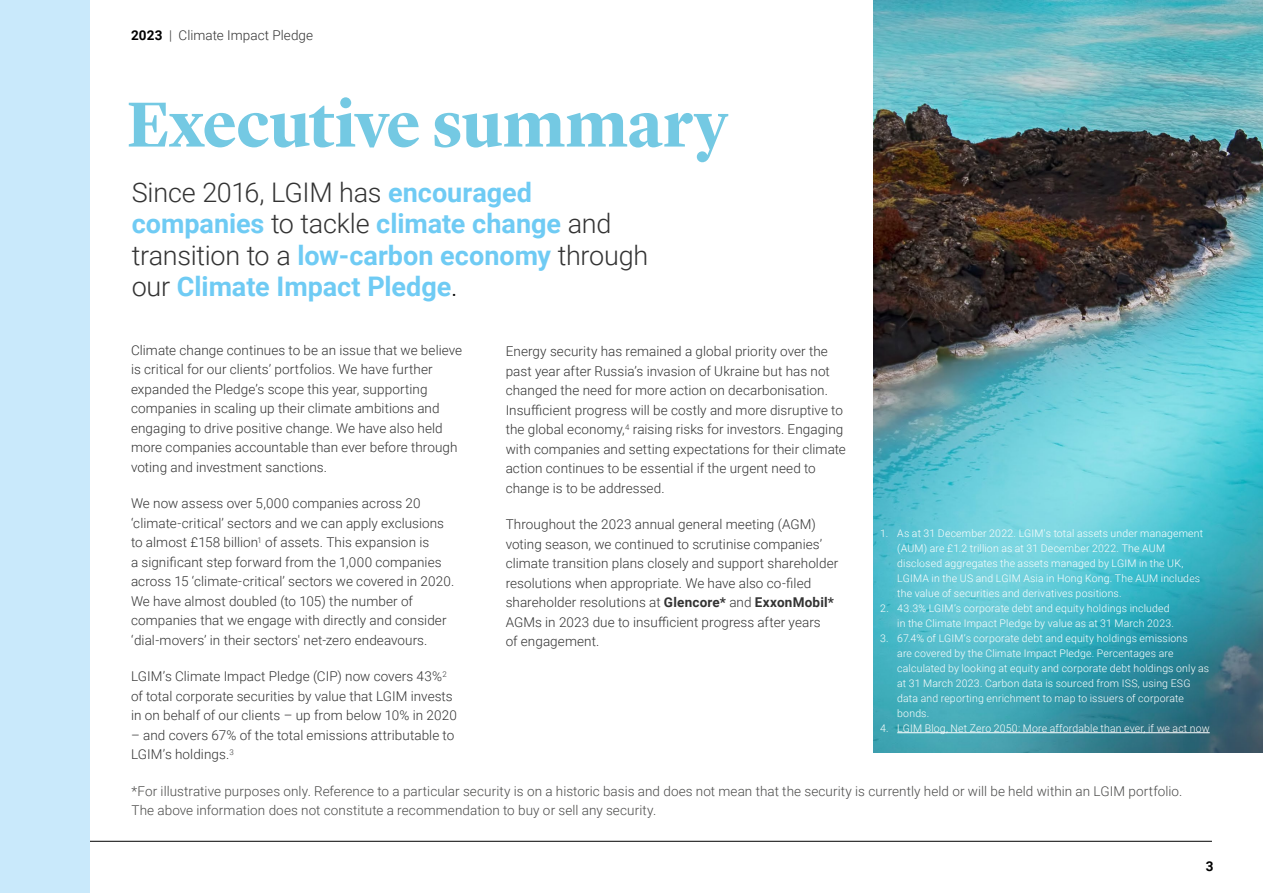
<style>
.page{position:relative;width:1263px;height:893px;background:#fff}
.page>*{position:absolute;margin:0;border:0;box-sizing:border-box;transform-origin:0 0}
.Inside_page_header{font:700 66px "Lyon Display";letter-spacing:-.01em;color:#74c9e3}
.Graphic_support_text{font:700 27px/31.5px "Roboto";color:#6fcbf4}
.body_copy_standard{font:300 13.5px/19.5px "Roboto";letter-spacing:.005em;color:#333}
.body_copy_standard-2{font:300 13.5px/19.5px "Roboto";letter-spacing:.005em;color:#4a4a49}
.t1{font:700 13.5px "Roboto";color:#000}
.t2{font:300 10.5px/15px "Roboto";letter-spacing:.015em;color:#fff}
.s1{font-weight:700;color:#000}
.s2{font-weight:300;color:#333}
.s3{font-weight:300;color:#000}
.s4{font-weight:700}
</style>
<div class="page">
<img style="left:874px;top:0;width:389px;height:753px">
<hr style="left:897px;top:732px;width:313px;height:1px;background:#fff">
<hr style="left:52px;top:841px;width:1160px;height:1px;background:#000">
<div style="left:0;top:0;width:89px;height:893px;background:#c9e9fb"></div>
<p class="body_copy_standard" style="left:131px;top:25px;width:184px"><span class="s1">2023</span> | Climate Impact Pledge</p>
<p class="Inside_page_header" style="left:127px;top:75px;width:602px">Executive summary</p>
<p class="Graphic_support_text" style="left:132px;top:175px;width:518px"><span class="s2">Since 2016, LGIM has</span> encouraged companies <span class="s2">to tackle</span> climate change <span class="s2">and transition to a</span> low-carbon economy <span class="s2">through our</span> Climate Impact Pledge<span class="s3">.</span></p>
<p class="body_copy_standard" style="left:131px;top:339px;width:333px">Climate change continues to be an issue that we believe is critical for our clients’ portfolios. We have further expanded the Pledge’s scope this year, supporting companies in scaling up their climate ambitions and engaging to drive positive change. We have also held more companies accountable than ever before through voting and investment sanctions.</p>
<p class="body_copy_standard" style="left:131px;top:493px;width:325px">We now assess over 5,000 companies across 20 ‘climate-critical’ sectors and we can apply exclusions to almost £158 billion<sup>1</sup> of assets. This expansion is<br>a significant step forward from the 1,000 companies across 15 ‘climate-critical’ sectors we covered in 2020.<br>We have almost doubled (to 105) the number of companies that we engage with directly and consider ‘dial-movers’ in their sectors' net-zero endeavours.</p>
<p class="body_copy_standard" style="left:131px;top:666px;width:327px">LGIM’s Climate Impact Pledge (CIP) now covers 43%<sup>2 </sup>of total corporate securities by value that LGIM invests in on behalf of our clients – up from below 10% in 2020</p>
<p class="body_copy_standard" style="left:131px;top:725px;width:325px">– and covers 67% of the total emissions attributable to<br>LGIM’s holdings.<sup>3</sup></p>
<p class="body_copy_standard" style="left:506px;top:341px;width:342px">Energy security has remained a global priority over the past year after Russia’s invasion of Ukraine but has not changed the need for more action on decarbonisation.<br>Insufficient progress will be costly and more disruptive to the global economy,<sup>4</sup> raising risks for investors. Engaging with companies and setting expectations for their climate action continues to be essential if the urgent need to change is to be addressed.</p>
<p class="body_copy_standard" style="left:506px;top:514px;width:334px">Throughout the 2023 annual general meeting (AGM) voting season, we continued to scrutinise companies’ climate transition plans closely and support shareholder resolutions when appropriate. We have also co-filed shareholder resolutions at <span class="s4">Glencore*</span> and <span class="s4">ExxonMobil* </span>AGMs in 2023 due to insufficient progress after years<br>of engagement.</p>
<p class="t2" style="left:897px;top:525px;width:307px;text-indent:-17px">1. As at 31 December 2022. LGIM's total assets under management (AUM) are £1.2 trillion as at 31 December 2022. The AUM disclosed aggregates the assets managed by LGIM in the UK, LGIMA in the US and LGIM Asia in Hong Kong. The AUM includes the value of securities and derivatives positions.</p>
<p class="t2" style="left:897px;top:600px;width:278px;text-indent:-17px">2. 43.3% LGIM’s corporate debt and equity holdings included in the Climate Impact Pledge by value as at 31 March 2023.</p>
<p class="t2" style="left:897px;top:630px;width:313px;text-indent:-17px">3. 67.4% of LGIM’s corporate debt and equity holdings emissions<br>are covered by the Climate Impact Pledge. Percentages are calculated by looking at equity and corporate debt holdings only as at 31 March 2023. Carbon data is sourced from ISS, using ESG data and reporting enrichment to map to issuers of corporate bonds.</p>
<p class="t2" style="left:880px;top:720px;width:331px">4. LGIM Blog, Net Zero 2050: More affordable than ever, if we act now</p>
<p class="body_copy_standard-2" style="left:131px;top:781px;width:1052px">*For illustrative purposes only. Reference to a particular security is on a historic basis and does not mean that the security is currently held or will be held within an LGIM portfolio.<br>The above information does not constitute a recommendation to buy or sell any security.</p>
<p class="t1" style="left:1206px;top:856px;width:9px">3</p>
</div>
